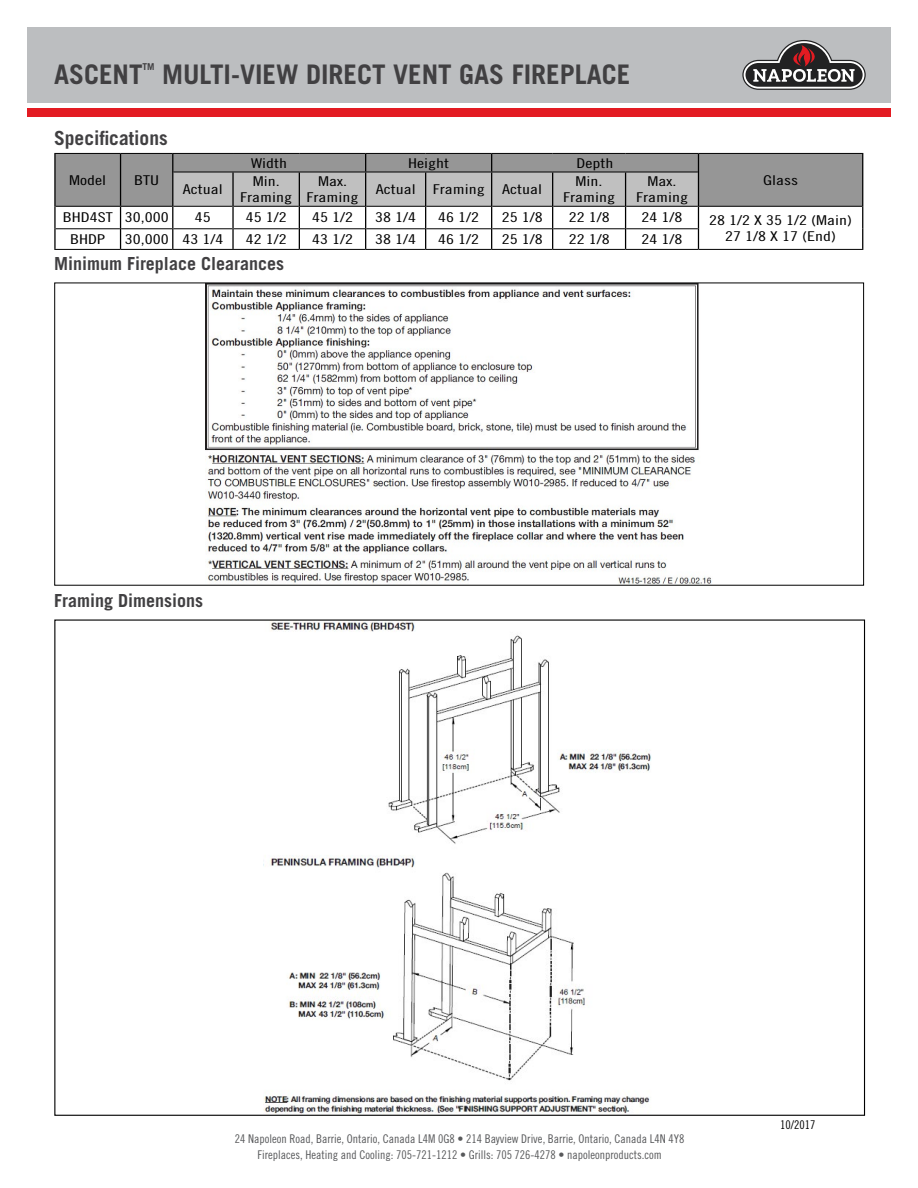
<style>
.page{position:relative;width:918px;height:1188px;background:#fff}
.page>*{position:absolute;margin:0;border:0;box-sizing:border-box;transform-origin:0 0}
.t1{font:700 27px "Trade Gothic LT Std";color:#414042}
.t2{font:700 19.5px "Trade Gothic LT Std";color:#414042}
.t3{font:700 18px "Trade Gothic LT Std";color:#414042}
.t4{font:13.5px/16.2px "Trade Gothic LT Std Cn 18";color:#000;text-align:center;scale:1.33 1}
.t5{font:12px/16.5px "Trade Gothic LT Std Cn 18";color:#58595b;text-align:center}
.t6{font:12px "Trade Gothic LT Std Cn 18";color:#000}
.t7{font:700 9.45px "Trade Gothic LT Std";color:#414042}
</style>
<div class="page">
<div style="left:27px;top:27px;width:864px;height:76px;background:#bcbec0"></div>
<svg style="left:742px;top:40px;width:124px;height:50px"></svg>
<div style="left:27px;top:108px;width:864px;height:9px;background:#e31b22"></div>
<img style="left:263px;top:622px;width:389px;height:492px">
<hr style="left:54px;top:249px;width:67px;height:1px;background:#000">
<hr style="left:121px;top:249px;width:52px;height:1px;background:#000">
<hr style="left:173px;top:249px;width:60px;height:1px;background:#000">
<hr style="left:233px;top:249px;width:66px;height:1px;background:#000">
<hr style="left:299px;top:249px;width:67px;height:1px;background:#000">
<hr style="left:366px;top:249px;width:60px;height:1px;background:#000">
<hr style="left:426px;top:249px;width:66px;height:1px;background:#000">
<hr style="left:492px;top:249px;width:61px;height:1px;background:#000">
<hr style="left:553px;top:249px;width:73px;height:1px;background:#000">
<hr style="left:626px;top:249px;width:72px;height:1px;background:#000">
<hr style="left:698px;top:249px;width:165px;height:1px;background:#000">
<svg style="left:54px;top:153px;width:809px;height:96px"></svg>
<img style="left:206px;top:285px;width:506px;height:299px">
<h1 class="t1" style="left:54px;top:58px;width:90px">ASCENT</h1>
<p class="t7" style="left:143px;top:61px;width:14px">TM</p>
<h1 class="t1" style="left:162px;top:58px;width:470px">MULTI-VIEW DIRECT VENT GAS FIREPLACE</h1>
<h2 class="t2" style="left:54px;top:126px;width:115px">Specifications</h2>
<p class="t4" style="left:69px;top:172px;width:29px">Model</p>
<p class="t4" style="left:134px;top:172px;width:20px">BTU</p>
<p class="t4" style="left:251px;top:155px;width:29px">Width</p>
<p class="t4" style="left:408px;top:155px;width:32px">Height</p>
<p class="t4" style="left:577px;top:155px;width:29px">Depth</p>
<p class="t4" style="left:183px;top:181px;width:32px">Actual</p>
<p class="t4" style="left:240px;top:173px;width:41px">Min.<br>Framing</p>
<p class="t4" style="left:307px;top:173px;width:41px">Max.<br>Framing</p>
<p class="t4" style="left:376px;top:181px;width:32px">Actual</p>
<p class="t4" style="left:433px;top:181px;width:41px">Framing</p>
<p class="t4" style="left:502px;top:181px;width:32px">Actual</p>
<p class="t4" style="left:563px;top:173px;width:41px">Min.<br>Framing</p>
<p class="t4" style="left:636px;top:173px;width:41px">Max.<br>Framing</p>
<p class="t4" style="left:763px;top:172px;width:28px">Glass</p>
<p class="t4" style="left:63px;top:209px;width:81px">BHD4ST 30,000</p>
<p class="t4" style="left:195px;top:209px;width:14px">45</p>
<p class="t4" style="left:246px;top:209px;width:32px">45 1/2</p>
<p class="t4" style="left:312px;top:209px;width:32px">45 1/2</p>
<p class="t4" style="left:375px;top:209px;width:32px">38 1/4</p>
<p class="t4" style="left:438px;top:209px;width:32px">46 1/2</p>
<p class="t4" style="left:502px;top:209px;width:32px">25 1/8</p>
<p class="t4" style="left:569px;top:209px;width:32px">22 1/8</p>
<p class="t4" style="left:642px;top:209px;width:32px">24 1/8</p>
<p class="t4" style="left:709px;top:212px;width:109px">28 1/2 X 35 1/2 (Main)</p>
<p class="t4" style="left:70px;top:231px;width:28px">BHDP</p>
<p class="t4" style="left:125px;top:231px;width:76px">30,000 43 1/4</p>
<p class="t4" style="left:246px;top:231px;width:32px">42 1/2</p>
<p class="t4" style="left:312px;top:231px;width:32px">43 1/2</p>
<p class="t4" style="left:375px;top:231px;width:32px">38 1/4</p>
<p class="t4" style="left:438px;top:231px;width:32px">46 1/2</p>
<p class="t4" style="left:502px;top:231px;width:32px">25 1/8</p>
<p class="t4" style="left:569px;top:231px;width:32px">22 1/8</p>
<p class="t4" style="left:642px;top:231px;width:32px">24 1/8</p>
<p class="t4" style="left:725px;top:228px;width:85px">27 1/8 X 17 (End)</p>
<h3 class="t3" style="left:54px;top:253px;width:232px">Minimum Fireplace Clearances</h3>
<h3 class="t3" style="left:54px;top:590px;width:150px">Framing Dimensions</h3>
<p class="t5" style="left:235px;top:1130px;width:451px">24 Napoleon Road, Barrie, Ontario, Canada L4M 0G8 • 214 Bayview Drive, Barrie, Ontario, Canada L4N 4Y8<br>Fireplaces, Heating and Cooling: 705-721-1212 • Grills: 705 726-4278 • napoleonproducts.com</p>
<p class="t6" style="left:780px;top:1118px;width:37px">10/2017</p>
</div>
